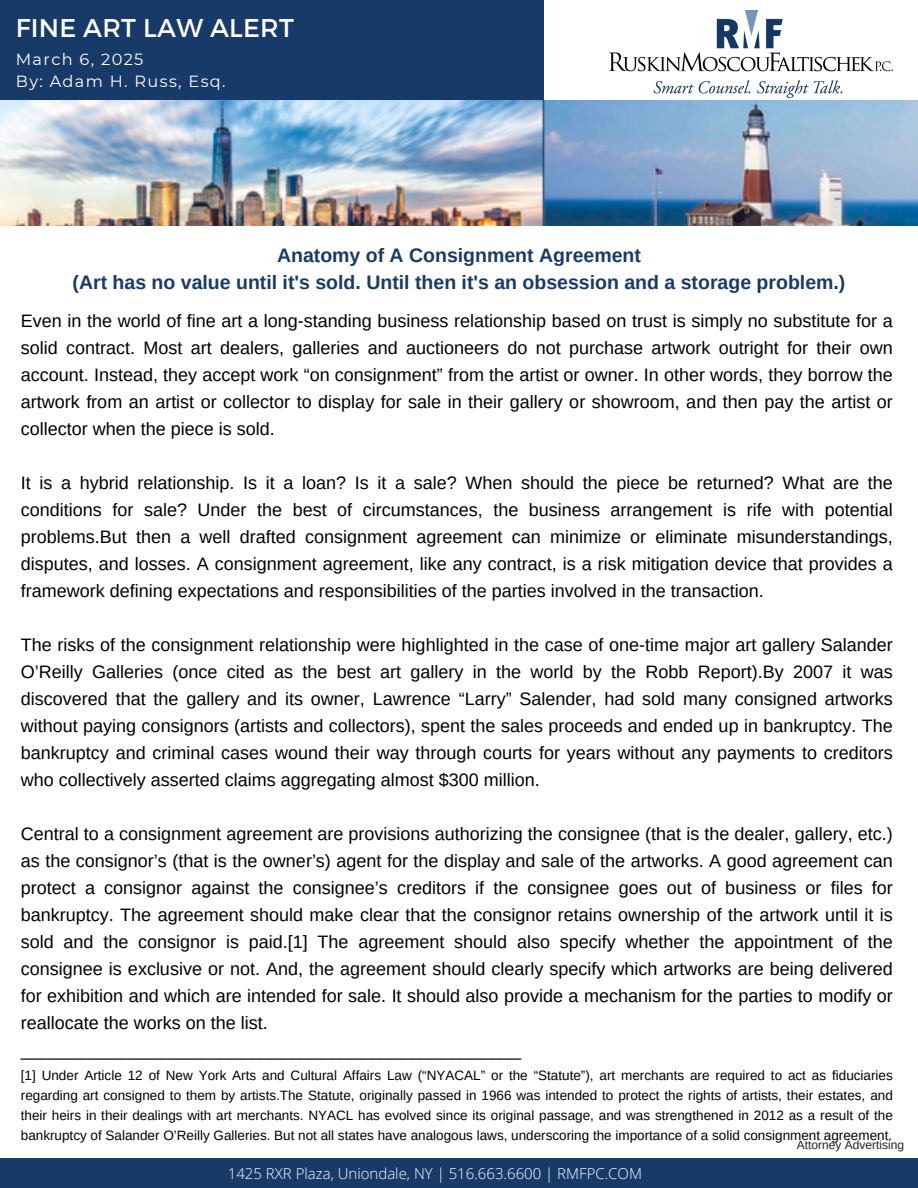
<style>
.page{position:relative;width:918px;height:1188px;background:#fff}
.page>*{position:absolute;margin:0;border:0;box-sizing:border-box;transform-origin:0 0}
.t1{font:25.65px "Montserrat";letter-spacing:.01em;color:#fff}
.t2{font:700 19.5px/27px "Arimo";color:#183a69;text-align:center}
.t3{font:18px/27px "Arimo";color:#000;text-align:justify}
.t4{font:16.2px "Montserrat";letter-spacing:.08em;color:#fff}
.t5{font:300 15px "Open Sans";color:#fff}
.t6{font:13.5px/20.2px "Arimo";color:#000;text-align:justify}
.t7{font:12px "Arimo";color:#222}
</style>
<div class="page">
<div style="left:0;top:0;width:544px;height:102px;background:#183a69"></div>
<img style="left:609px;top:11px;width:284px;height:86px">
<div style="left:0;top:1159px;width:918px;height:29px;background:#183a69"></div>
<img style="left:0;top:101px;width:918px;height:125px">
<h2 class="t1" style="left:16px;top:11px;width:280px">FINE ART LAW ALERT</h2>
<h3 class="t4" style="left:16px;top:49px;width:129px">March 6, 2025</h3>
<h3 class="t4" style="left:16px;top:71px;width:211px">By: Adam H. Russ, Esq.</h3>
<h3 class="t2" style="left:73px;top:242px;width:774px">Anatomy of A Consignment Agreement<br>(Art has no value until it's sold. Until then it's an obsession and a storage problem.)</h3>
<h1 class="t3" style="left:21px;top:307px;width:874px">Even in the world of fine art a long-standing business relationship based on trust is simply no substitute for a solid contract. Most art dealers, galleries and auctioneers do not purchase artwork outright for their own account. Instead, they accept work “on consignment” from the artist or owner. In other words, they borrow the artwork from an artist or collector to display for sale in their gallery or showroom, and then pay the artist or collector when the piece is sold.</h1>
<h4 class="t3" style="left:21px;top:469px;width:874px">It is a hybrid relationship. Is it a loan? Is it a sale? When should the piece be returned? What are the conditions for sale? Under the best of circumstances, the business arrangement is rife with potential problems.But then a well drafted consignment agreement can minimize or eliminate misunderstandings, disputes, and losses. A consignment agreement, like any contract, is a risk mitigation device that provides a framework defining expectations and responsibilities of the parties involved in the transaction.</h4>
<h4 class="t3" style="left:21px;top:631px;width:874px">The risks of the consignment relationship were highlighted in the case of one-time major art gallery Salander O’Reilly Galleries (once cited as the best art gallery in the world by the Robb Report).By 2007 it was discovered that the gallery and its owner, Lawrence “Larry” Salender, had sold many consigned artworks without paying consignors (artists and collectors), spent the sales proceeds and ended up in bankruptcy. The bankruptcy and criminal cases wound their way through courts for years without any payments to creditors who collectively asserted claims aggregating almost $300 million.</h4>
<p class="t3" style="left:21px;top:820px;width:874px;text-align:left">Central to a consignment agreement are provisions authorizing the consignee (that is the dealer, gallery, etc.) as the consignor’s (that is the owner’s) agent for the display and sale of the artworks. A good agreement can protect a consignor against the consignee’s creditors if the consignee goes out of business or files for bankruptcy. The agreement should make clear that the consignor retains ownership of the artwork until it is sold and the consignor is paid.[1] The agreement should also specify whether the appointment of the consignee is exclusive or not. And, the agreement should clearly specify which artworks are being delivered for exhibition and which are intended for sale. It should also provide a mechanism for the parties to modify or reallocate the works on the list.<br>__________________________________________________</p>
<p class="t6" style="left:21px;top:1065px;width:874px">[1] Under Article 12 of New York Arts and Cultural Affairs Law (“NYACAL” or the “Statute”), art merchants are required to act as fiduciaries regarding art consigned to them by artists.The Statute, originally passed in 1966 was intended to protect the rights of artists, their estates, and their heirs in their dealings with art merchants. NYACL has evolved since its original passage, and was strengthened in 2012 as a result of the bankruptcy of Salander O’Reilly Galleries. But not all states have analogous laws, underscoring the importance of a solid consignment agreement.</p>
<p class="t7" style="left:797px;top:1138px;width:109px">Attorney Advertising</p>
<h3 class="t5" style="left:228px;top:1163px;width:416px">1425 RXR Plaza, Uniondale, NY | 516.663.6600 | RMFPC.COM</h3>
</div>
